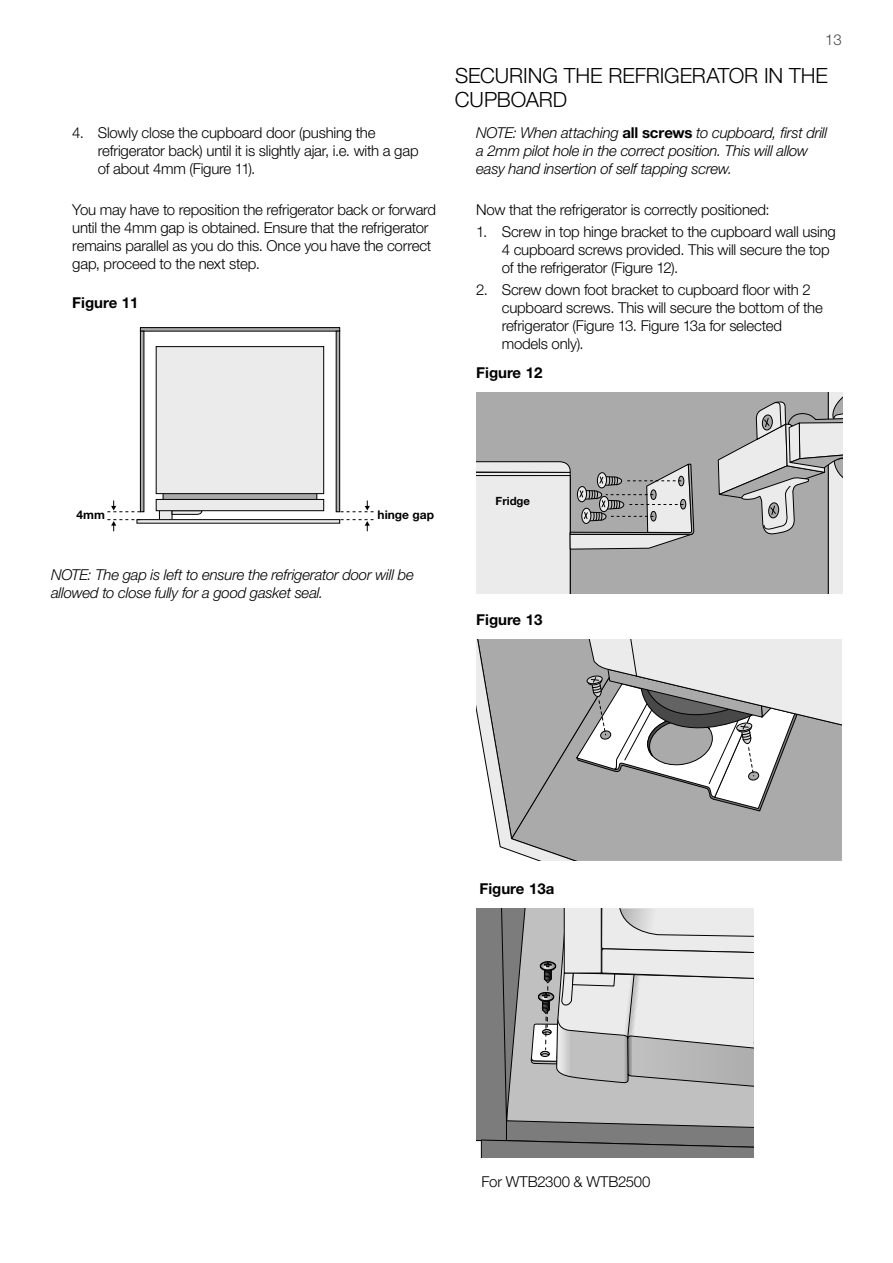
<style>
.page{position:relative;width:893px;height:1263px;background:#fff}
.page>*{position:absolute;margin:0;border:0;box-sizing:border-box;transform-origin:0 0}
.t1{font:300 21px "Helvetica Neue LT Std";color:#000}
.t2{font:300 21px "Helvetica Neue LT Std";letter-spacing:.09em;color:#000}
.t3{font:300 15px/18px "Helvetica Neue LT Std";letter-spacing:-.015em;color:#000}
.t4{font:italic 300 15px/18px "Helvetica Neue LT Std";letter-spacing:-.015em;color:#000}
.t5{font:700 15px "Helvetica Neue LT Std";color:#000}
.t6{font:300 15px "Helvetica Neue LT Std";color:#484848}
.t7{font:700 12px "Helvetica Neue LT";color:#000}
.t8{font:700 11.4px "Helvetica Neue LT";color:#000}
.s1{font-weight:700;font-style:normal}
</style>
<div class="page">
<svg style="left:165px;top:494px;width:150px;height:5px"></svg>
<div style="left:163px;top:491px;width:154px;height:11px;border:1px solid #000"></div>
<div style="left:159px;top:509px;width:13px;height:11px;background:#ebebeb"></div>
<div style="left:159px;top:509px;width:13px;height:11px;border:1px solid #000"></div>
<div style="left:137px;top:519px;width:203px;height:4px;border:1px solid #000"></div>
<svg style="left:171px;top:511px;width:32px;height:4px"></svg>
<div style="left:140px;top:327px;width:200px;height:4px;border:1px solid #000"></div>
<div style="left:140px;top:331px;width:4px;height:181px;border:1px solid #000"></div>
<div style="left:336px;top:331px;width:4px;height:181px;border:1px solid #000"></div>
<div style="left:156px;top:347px;width:168px;height:147px;background:#ebebeb"></div>
<div style="left:156px;top:346px;width:168px;height:148px;border:1px solid #000"></div>
<div style="left:156px;top:499px;width:168px;height:12px;background:#ebebeb"></div>
<div style="left:156px;top:499px;width:168px;height:12px;border:1px solid #000"></div>
<svg style="left:107px;top:500px;width:33px;height:12px"></svg>
<svg style="left:107px;top:519px;width:33px;height:12px"></svg>
<svg style="left:341px;top:500px;width:33px;height:12px"></svg>
<svg style="left:341px;top:519px;width:33px;height:12px"></svg>
<div style="left:476px;top:392px;width:241px;height:202px;background:#aaa"></div>
<svg style="left:717px;top:392px;width:126px;height:202px;background:#b7b7b7"></svg>
<svg style="left:476px;top:461px;width:219px;height:133px;background:#c3c3c3"></svg>
<svg style="left:498px;top:841px;width:120px;height:20px;background:#bcbcbc"></svg>
<div style="left:618px;top:841px;width:224px;height:20px;background:#aaa"></div>
<svg style="left:476px;top:640px;width:366px;height:201px"></svg>
<svg style="left:476px;top:908px;width:278px;height:249px;background:#b5b5b5"></svg>
<div style="left:538px;top:992px;width:16px;height:9px;border:1px solid #000;border-radius:50%"></div>
<p class="t3" style="left:98px;top:124px;width:322px;text-indent:-26px">4. Slowly close the cupboard door (pushing the refrigerator back) until it is slightly ajar, i.e. with a gap of about 4mm (Figure 11).</p>
<p class="t3" style="left:72px;top:200px;width:365px">You may have to reposition the refrigerator back or forward until the 4mm gap is obtained. Ensure that the refrigerator remains parallel as you do this. Once you have the correct gap, proceed to the next step.</p>
<p class="t5" style="left:72px;top:294px;width:68px">Figure 11</p>
<p class="t6" style="left:825px;top:30px;width:18px">13</p>
<h1 class="t1" style="left:455px;top:63px;width:166px">Securing the refri</h1>
<h1 class="t1" style="left:664px;top:63px;width:163px">gerator in the</h1>
<h1 class="t2" style="left:455px;top:87px;width:114px">cupboard</h1>
<p class="t4" style="left:476px;top:124px;width:353px">NOTE: When attaching <span class="s1">all screws</span> to cupboard, first drill a 2mm pilot hole in the correct position. This will allow easy hand insertion of self tapping screw.</p>
<p class="t3" style="left:476px;top:200px;width:295px">Now that the refrigerator is correctly positioned:</p>
<p class="t3" style="left:502px;top:222px;width:336px;text-indent:-26px">1. Screw in top hinge bracket to the cupboard wall using<br>4 cupboard screws provided. This will secure the top of the refrigerator (Figure 12).</p>
<p class="t3" style="left:502px;top:280px;width:323px;text-indent:-26px">2. Screw down foot bracket to cupboard floor with 2 cupboard screws. This will secure the bottom of the refrigerator (Figure 13. Figure 13a for selected models only).</p>
<p class="t5" style="left:476px;top:363px;width:68px">Figure 12</p>
<p class="t7" style="left:77px;top:507px;width:30px">4mm</p>
<p class="t7" style="left:378px;top:507px;width:58px">hinge gap</p>
<p class="t4" style="left:51px;top:566px;width:364px">NOTE: The gap is left to ensure the refrigerator door will be allowed to close fully for a good gasket seal.</p>
<p class="t8" style="left:496px;top:494px;width:36px">Fridge</p>
<p class="t5" style="left:476px;top:610px;width:68px">Figure 13</p>
<p class="t5" style="left:479px;top:879px;width:76px">Figure 13a</p>
<p class="t3" style="left:482px;top:1173px;width:170px">For WTB2300 &amp; WTB2500</p>
</div>
